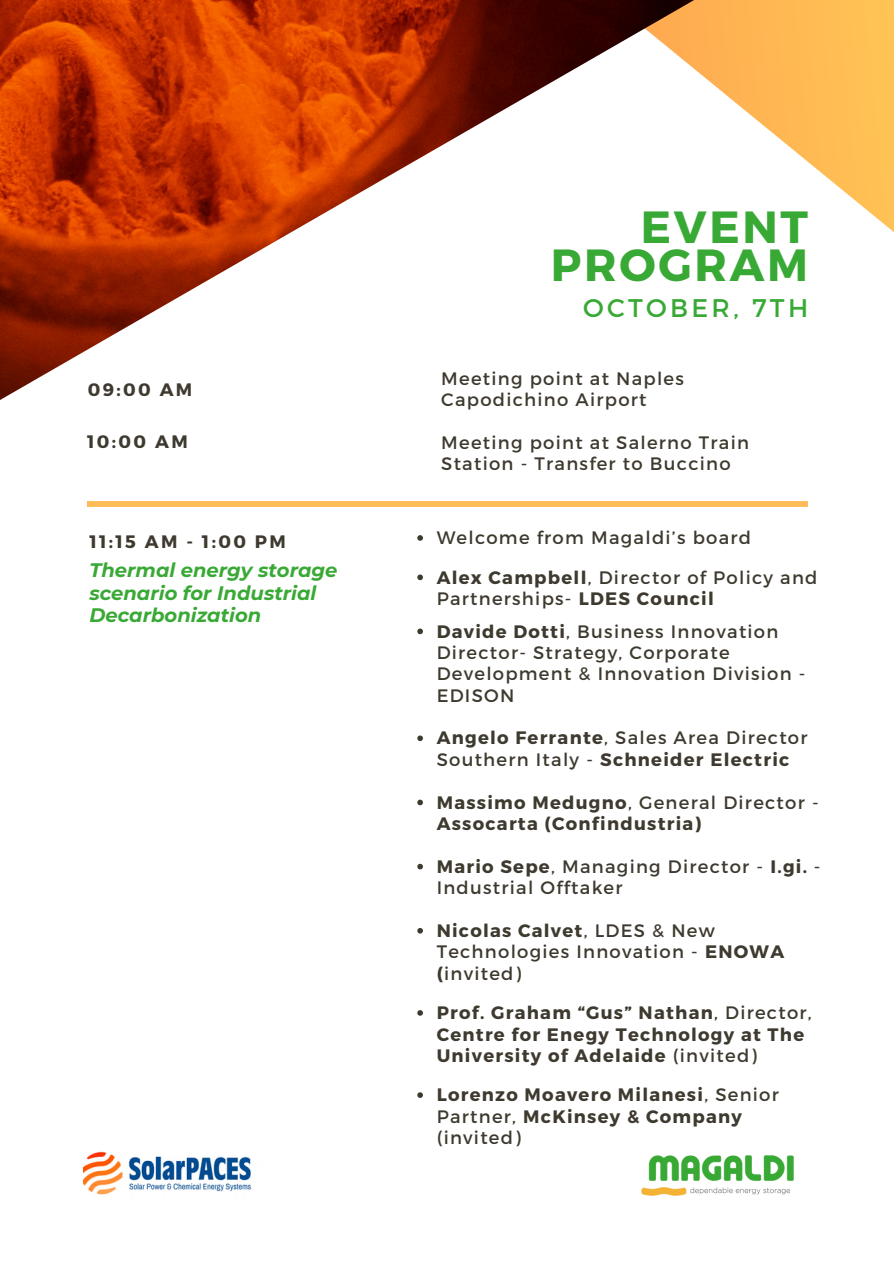
<style>
.page{position:relative;width:894px;height:1264px;background:#fff}
.page>*{position:absolute;margin:0;border:0;box-sizing:border-box;transform-origin:0 0}
.t1{font:700 45px/38.2px "Montserrat";letter-spacing:.06em;color:#39a935;text-align:right}
.t2{font:25.5px "Montserrat";letter-spacing:.13em;color:#39a935}
.t3{font:italic 700 19.5px/22.5px "Montserrat";color:#39a935}
.t4{font:18px/21.3px "Montserrat";letter-spacing:.07em;color:#3e3a2f}
.t5{font:700 18px/21.3px "Montserrat";letter-spacing:.07em;color:#3e3a2f}
.s1{font-weight:700}
.s2{font-weight:400}
</style>
<div class="page">
<hr style="left:87px;top:502px;width:720px;height:4px;background:#ffbd59">
<img style="left:0;top:0;width:892px;height:400px">
<img style="left:84px;top:1151px;width:167px;height:44px">
<svg style="left:417px;top:535px;width:6px;height:6px"></svg>
<svg style="left:417px;top:574px;width:6px;height:6px"></svg>
<svg style="left:417px;top:628px;width:6px;height:6px"></svg>
<svg style="left:417px;top:735px;width:6px;height:6px"></svg>
<svg style="left:417px;top:799px;width:6px;height:6px"></svg>
<svg style="left:417px;top:863px;width:6px;height:6px"></svg>
<svg style="left:417px;top:928px;width:6px;height:5px"></svg>
<svg style="left:417px;top:1010px;width:6px;height:5px"></svg>
<svg style="left:417px;top:1092px;width:6px;height:5px"></svg>
<img style="left:641px;top:1155px;width:153px;height:41px">
<p class="t1" style="left:550px;top:206px;width:259px">EVENT<br>PROGRAM</p>
<h3 class="t5" style="left:88px;top:378px;width:106px">09:00 AM</h3>
<h3 class="t2" style="left:583px;top:291px;width:226px">OCTOBER, 7TH</h3>
<p class="t4" style="left:441px;top:367px;width:244px">Meeting point at Naples</p>
<p class="t4" style="left:441px;top:388px;width:207px">Capodichino Airport</p>
<p class="t5" style="left:87px;top:430px;width:102px">10:00 AM</p>
<p class="t4" style="left:441px;top:431px;width:309px">Meeting point at Salerno Train<br>Station - Transfer to Buccino</p>
<p class="t5" style="left:89px;top:530px;width:198px">11:15 AM - 1:00 PM</p>
<p class="t3" style="left:89px;top:559px;width:249px">Thermal energy storage scenario for Industrial<br>Decarbonization</p>
<p class="t4" style="left:436px;top:526px;width:316px">Welcome from Magaldi’s board</p>
<h3 class="t4" style="left:436px;top:565px;width:382px"><span class="s1">Alex Campbell</span>, Director of Policy and<br>Partnerships- <span class="s1">LDES Council</span></h3>
<h4 class="t4" style="left:436px;top:619px;width:370px"><span class="s1">Davide Dotti</span>, Business Innovation<br>Director- Strategy, Corporate<br>Development &amp; Innovation Division -<br>EDISON</h4>
<p class="t4" style="left:436px;top:726px;width:372px"><span class="s1">Angelo Ferrante</span>, Sales Area Director<br>Southern Italy - <span class="s1">Schneider Electric</span></p>
<p class="t5" style="left:436px;top:790px;width:383px">Massimo Medugno<span class="s2">, General Director -<br></span>Assocarta (Confindustria)</p>
<p class="t4" style="left:436px;top:854px;width:385px"><span class="s1">Mario Sepe</span>, Managing Director - <span class="s1">I.gi.</span> -<br>Industrial Offtaker</p>
<p class="t4" style="left:436px;top:919px;width:349px"><span class="s1">Nicolas Calvet</span>, LDES &amp; New<br>Technologies Innovation - <span class="s1">ENOWA (</span>invited)</p>
<p class="t5" style="left:436px;top:1001px;width:376px">Prof. Graham “Gus” Nathan<span class="s2">, Director,<br></span>Centre for Enegy Technology at The<br>University of Adelaide <span class="s2">(invited)</span></p>
<p class="t5" style="left:436px;top:1083px;width:343px">Lorenzo Moavero Milanesi<span class="s2">, Senior<br>Partner,</span> McKinsey &amp; Company <span class="s2">(invited)</span></p>
</div>
